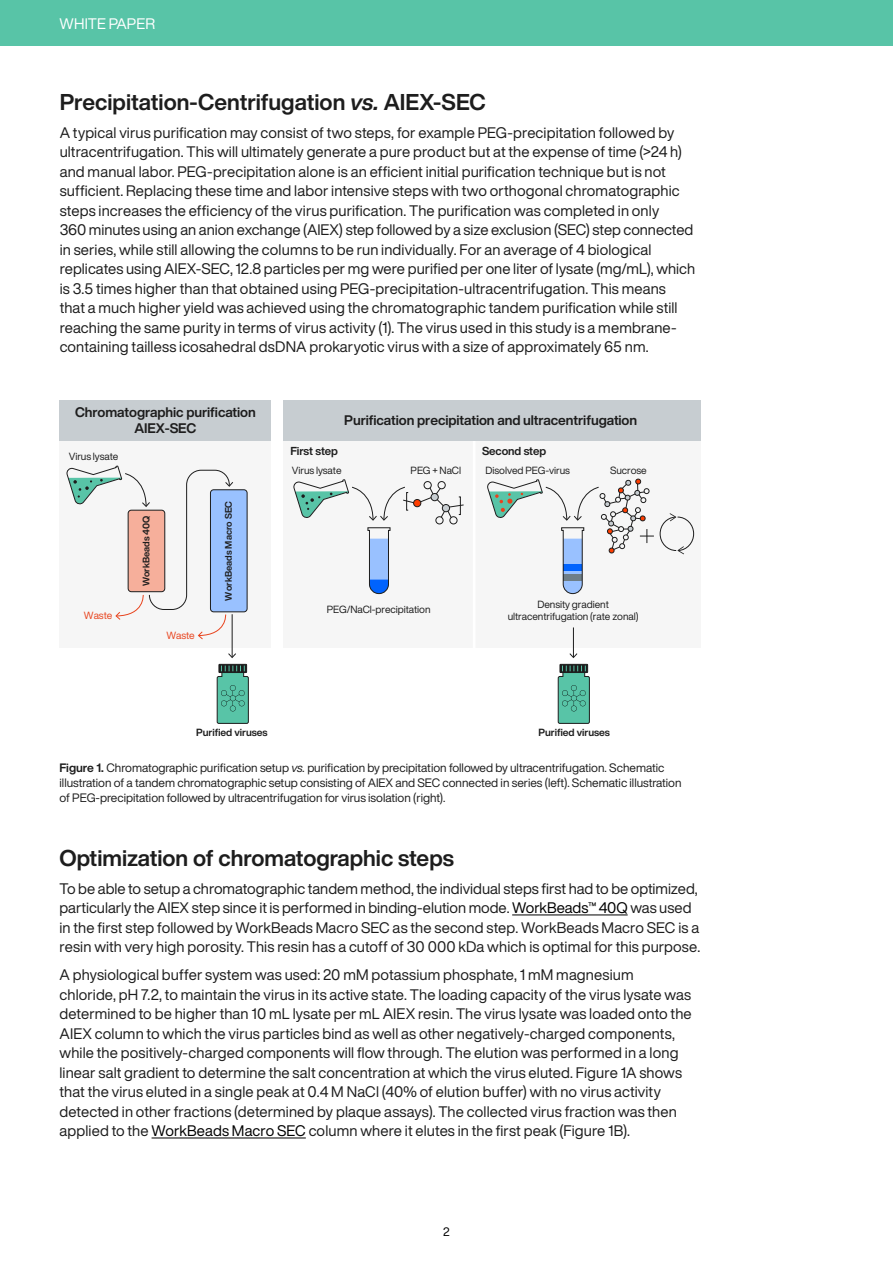
<style>
.page{position:relative;width:893px;height:1263px;background:#fff}
.page>*{position:absolute;margin:0;border:0;box-sizing:border-box;transform-origin:0 0}
.t1{font:700 22.5px "Helvetica Now Display";color:#1d1d1d}
.t2{font:15px/19.5px "Helvetica Now Display";letter-spacing:.01em;color:#1d1d1d}
.t3{font:15px "Helvetica Now Display";letter-spacing:.005em;color:#fff}
.t4{font:700 13.65px/15.9px "Helvetica Now Display";letter-spacing:-.005em;color:#1d1d1d;text-align:center}
.t5{font:12px/15px "Helvetica Now Display";color:#1d1d1d}
.t6{font:12px "Helvetica Now Display";color:#000}
.t7{font:700 11.4px "Helvetica Now Display";letter-spacing:-.005em;color:#1d1d1d}
.t8{font:10.2px/12px "Helvetica Now Display";letter-spacing:-.005em;color:#1d1d1d;text-align:center}
.t9{font:700 10.2px "Helvetica Now Display";letter-spacing:-.005em;color:#1d1d1d}
.t10{font:10.2px "Helvetica Now Display";letter-spacing:-.005em;color:#e8431d}
.t11{font:700 9.3px "Helvetica Now Display";color:#1d1d1d}
.s1{font-style:italic}
.s2{font-weight:700}
.s3{color:#000}
</style>
<div class="page">
<div style="left:0;top:0;width:893px;height:46px;background:#58c4a7"></div>
<div style="left:60px;top:441px;width:211px;height:207px;background:#f6f6f6"></div>
<div style="left:283px;top:441px;width:418px;height:207px;background:#f6f6f6"></div>
<div style="left:210px;top:490px;width:37px;height:122px;background:#99c1ff;border-radius:3px"></div>
<div style="left:210px;top:489px;width:38px;height:123px;border:1px solid #1d1d1d;border-radius:3px"></div>
<hr style="left:232px;top:614px;width:1px;height:43px;background:#1d1d1d">
<svg style="left:228px;top:653px;width:8px;height:5px"></svg>
<hr style="left:573px;top:627px;width:1px;height:30px;background:#1d1d1d">
<svg style="left:569px;top:653px;width:8px;height:5px"></svg>
<div style="left:559px;top:664px;width:29px;height:9px;border:1px solid #1d1d1d"></div>
<svg style="left:66px;top:465px;width:167px;height:174px"></svg>
<svg style="left:293px;top:479px;width:171px;height:115px"></svg>
<div style="left:414px;top:499px;width:7px;height:8px;background:#fe3d00;border-radius:50%"></div>
<div style="left:413px;top:499px;width:8px;height:8px;border:1px solid #1d1d1d;border-radius:50%"></div>
<div style="left:406px;top:492px;width:3px;height:19px;border:1px solid #1d1d1d"></div>
<div style="left:458px;top:496px;width:3px;height:19px;border:1px solid #1d1d1d"></div>
<hr style="left:473px;top:436px;width:2px;height:220px;background:#fff">
<svg style="left:557px;top:665px;width:33px;height:59px;background:#55a590"></svg>
<svg style="left:487px;top:478px;width:207px;height:116px"></svg>
<div style="left:60px;top:400px;width:211px;height:41px;background:#c7cdd1"></div>
<div style="left:283px;top:400px;width:418px;height:41px;background:#c7cdd1"></div>
<div style="left:218px;top:664px;width:29px;height:9px;border:1px solid #1d1d1d"></div>
<svg style="left:216px;top:665px;width:33px;height:59px;background:#55a590"></svg>
<hr style="left:512px;top:914px;width:116px;height:1px;background:#000">
<hr style="left:152px;top:1137px;width:154px;height:1px;background:#000">
<p class="t3" style="left:60px;top:13px;width:97px">WHITE PAPER</p>
<h1 class="t1" style="left:60px;top:86px;width:428px">Precipitation-Centrifugation <span class="s1">vs.</span> AIEX-SEC</h1>
<p class="t2" style="left:60px;top:123px;width:637px">A typical virus purification may consist of two steps, for example PEG-precipitation followed by ultracentrifugation. This will ultimately generate a pure product but at the expense of time (&gt;24 h) and manual labor. PEG-precipitation alone is an efficient initial purification technique but is not sufficient. Replacing these time and labor intensive steps with two orthogonal chromatographic steps increases the efficiency of the virus purification. The purification was completed in only<br>360 minutes using an anion exchange (AIEX) step followed by a size exclusion (SEC) step connected in series, while still allowing the columns to be run individually. For an average of 4 biological replicates using AIEX-SEC, 12.8 particles per mg were purified per one liter of lysate (mg/mL), which is 3.5 times higher than that obtained using PEG-precipitation-ultracentrifugation. This means<br>that a much higher yield was achieved using the chromatographic tandem purification while still reaching the same purity in terms of virus activity (1). The virus used in this study is a membrane&shy;containing tailless icosahedral dsDNA prokaryotic virus with a size of approximately 65 nm.</p>
<p class="t4" style="left:75px;top:404px;width:182px">Chromatographic purification<br>AIEX-SEC</p>
<p class="t4" style="left:344px;top:412px;width:294px">Purification precipitation and ultracentrifugation</p>
<p class="t8" style="left:69px;top:450px;width:51px">Virus lysate</p>
<p class="t10" style="left:84px;top:609px;width:30px">Waste</p>
<p class="t11" style="left:140px;top:586px;width:73px;rotate:-90deg">WorkBeads 40Q</p>
<p class="t10" style="left:166px;top:628px;width:30px">Waste</p>
<p class="t11" style="left:222px;top:601px;width:101px;rotate:-90deg">WorkBeads Macro SEC</p>
<p class="t7" style="left:290px;top:443px;width:49px">First step</p>
<p class="t7" style="left:482px;top:443px;width:66px">Second step</p>
<p class="t8" style="left:411px;top:464px;width:52px">PEG + NaCl</p>
<p class="t8" style="left:486px;top:464px;width:86px">Disolved PEG-virus</p>
<p class="t8" style="left:610px;top:464px;width:38px">Sucrose</p>
<p class="t8" style="left:292px;top:464px;width:51px">Virus lysate</p>
<p class="t8" style="left:327px;top:603px;width:105px">PEG/NaCl-precipitation</p>
<p class="t8" style="left:508px;top:598px;width:132px">Density gradient ultracentrifugation (rate zonal)</p>
<p class="t9" style="left:196px;top:725px;width:73px">Purified viruses</p>
<p class="t9" style="left:539px;top:725px;width:73px">Purified viruses</p>
<p class="t5" style="left:60px;top:760px;width:624px"><span class="s2">Figure 1.</span> Chromatographic purification setup <span class="s1">vs.</span> purification by precipitation followed by ultracentrifugation. Schematic illustration of a tandem chromatographic setup consisting of AIEX and SEC connected in series (left). Schematic illustration of PEG-precipitation followed by ultracentrifugation for virus isolation (right).</p>
<h1 class="t1" style="left:60px;top:842px;width:396px">Optimization of chromatographic steps</h1>
<p class="t2" style="left:60px;top:879px;width:642px">To be able to setup a chromatographic tandem method, the individual steps first had to be optimized, particularly the AIEX step since it is performed in binding-elution mode. <span class="s3">WorkBeads™ 40Q</span> was used in the first step followed by WorkBeads Macro SEC as the second step. WorkBeads Macro SEC is a resin with very high porosity. This resin has a cutoff of 30 000 kDa which is optimal for this purpose.</p>
<p class="t2" style="left:60px;top:965px;width:634px">A physiological buffer system was used: 20 mM potassium phosphate, 1 mM magnesium chloride, pH 7.2, to maintain the virus in its active state. The loading capacity of the virus lysate was determined to be higher than 10 mL lysate per mL AIEX resin. The virus lysate was loaded onto the AIEX column to which the virus particles bind as well as other negatively-charged components, while the positively-charged components will flow through. The elution was performed in a long linear salt gradient to determine the salt concentration at which the virus eluted. Figure 1A shows that the virus eluted in a single peak at 0.4 M NaCl (40% of elution buffer) with no virus activity detected in other fractions (determined by plaque assays). The collected virus fraction was then applied to the <span class="s3">WorkBeads Macro SEC</span> column where it elutes in the first peak (Figure 1B).</p>
<p class="t6" style="left:443px;top:1224px;width:8px">2</p>
</div>
